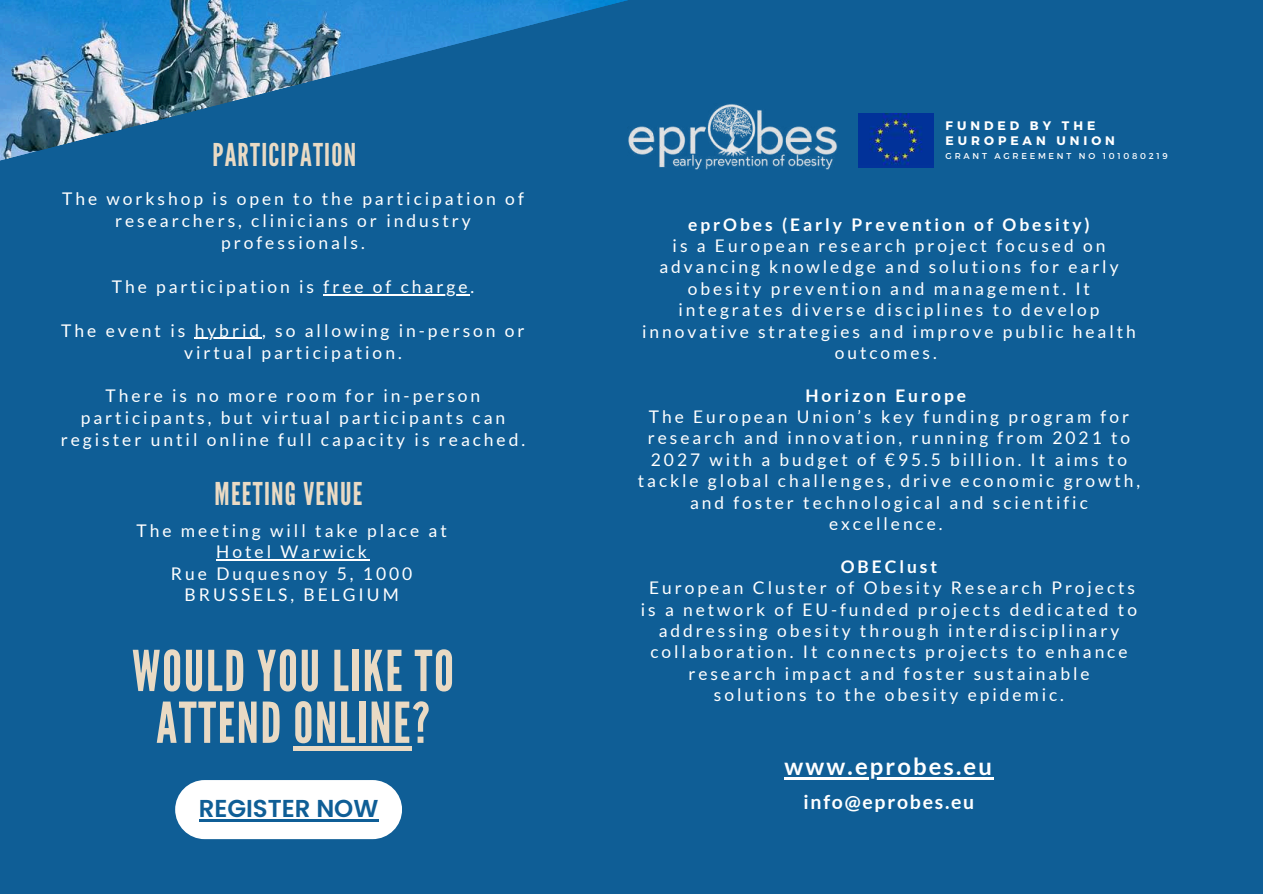
<style>
.page{position:relative;width:1263px;height:894px;background:#fff}
.page>*{position:absolute;margin:0;border:0;box-sizing:border-box;transform-origin:0 0}
.t1{font:56.1px/51.8px "League Gothic";letter-spacing:.03em;color:#e9dac4;text-align:center}
.t2{font:31.35px "League Gothic";letter-spacing:.04em;color:#e9dac4}
.t3{font:600 24.45px "Poppins";color:#0f5e96}
.t4{font:700 23.85px "Lato";letter-spacing:.09em;color:#fff}
.t5{font:700 19.5px "Lato";letter-spacing:.09em;color:#fff}
.t6{font:17.4px/21.3px "Lato";letter-spacing:.17em;color:#fff;text-align:center}
.t7{font:700 17.4px "Lato";letter-spacing:.17em;color:#fff}
.t8{font:700 12.3px/14.7px "Montserrat";letter-spacing:.32em;color:#fff}
.t9{font:8.55px "Montserrat";letter-spacing:.32em;color:#fff}
</style>
<div class="page">
<div style="left:0;top:0;width:1263px;height:893px;background:#0f5e96"></div>
<hr style="left:785px;top:777px;width:209px;height:2px;background:#fff">
<hr style="left:293px;top:746px;width:119px;height:4px;background:#e9dac4">
<hr style="left:323px;top:294px;width:147px;height:1px;background:#fff">
<hr style="left:195px;top:338px;width:67px;height:1px;background:#fff">
<hr style="left:216px;top:559px;width:154px;height:1px;background:#fff">
<div style="left:175px;top:779px;width:227px;height:59px;background:#fff;border-radius:30px"></div>
<hr style="left:199px;top:819px;width:179px;height:2px;background:#0f5e96">
<img style="left:858px;top:113px;width:75px;height:54px">
<img style="left:627px;top:104px;width:211px;height:65px">
<h2 class="t2" style="left:212px;top:136px;width:145px">PARTICIPATION</h2>
<p class="t6" style="left:62px;top:187px;width:463px;line-height:21.9px">The workshop is open to the participation of researchers, clinicians or industry professionals.</p>
<p class="t6" style="left:112px;top:275px;width:364px">The participation is free of charge.</p>
<p class="t6" style="left:61px;top:319px;width:465px;line-height:21.9px">The event is hybrid, so allowing in-person or virtual participation.</p>
<p class="t6" style="left:61px;top:384px;width:466px;line-height:21.9px">There is no more room for in-person participants, but virtual participants can register until online full capacity is reached.</p>
<h2 class="t2" style="left:215px;top:475px;width:149px">MEETING VENUE</h2>
<p class="t6" style="left:136px;top:519px;width:312px">The meeting will take place at<br>Hotel Warwick<br>Rue Duquesnoy 5, 1000<br>BRUSSELS, BELGIUM</p>
<h1 class="t1" style="left:132px;top:646px;width:323px">WOULD YOU LIKE TO<br>ATTEND ONLINE?</h1>
<h3 class="t3" style="left:199px;top:791px;width:181px">REGISTER NOW</h3>
<p class="t8" style="left:946px;top:118px;width:171px">FUNDED BY THE<br>EUROPEAN UNION</p>
<p class="t9" style="left:946px;top:150px;width:224px">GRANT AGREEMENT NO 101080219</p>
<p class="t7" style="left:688px;top:213px;width:403px">eprObes (Early Prevention of Obesity)</p>
<p class="t6" style="left:642px;top:234px;width:495px">is a European research project focused on advancing knowledge and solutions for early obesity prevention and management. It integrates diverse disciplines to develop innovative strategies and improve public health outcomes.</p>
<p class="t7" style="left:805px;top:384px;width:162px">Horizon Europe</p>
<p class="t6" style="left:638px;top:405px;width:504px">The European Union’s key funding program for research and innovation, running from 2021 to 2027 with a budget of €95.5 billion. It aims to tackle global challenges, drive economic growth, and foster technological and scientific excellence.</p>
<p class="t7" style="left:841px;top:555px;width:98px">OBEClust</p>
<p class="t6" style="left:641px;top:576px;width:498px">European Cluster of Obesity Research Projects is a network of EU-funded projects dedicated to addressing obesity through interdisciplinary collaboration. It connects projects to enhance research impact and foster sustainable solutions to the obesity epidemic.</p>
<h3 class="t4" style="left:785px;top:751px;width:209px">www.eprobes.eu</h3>
<p class="t5" style="left:804px;top:789px;width:172px">info@eprobes.eu</p>
</div>
